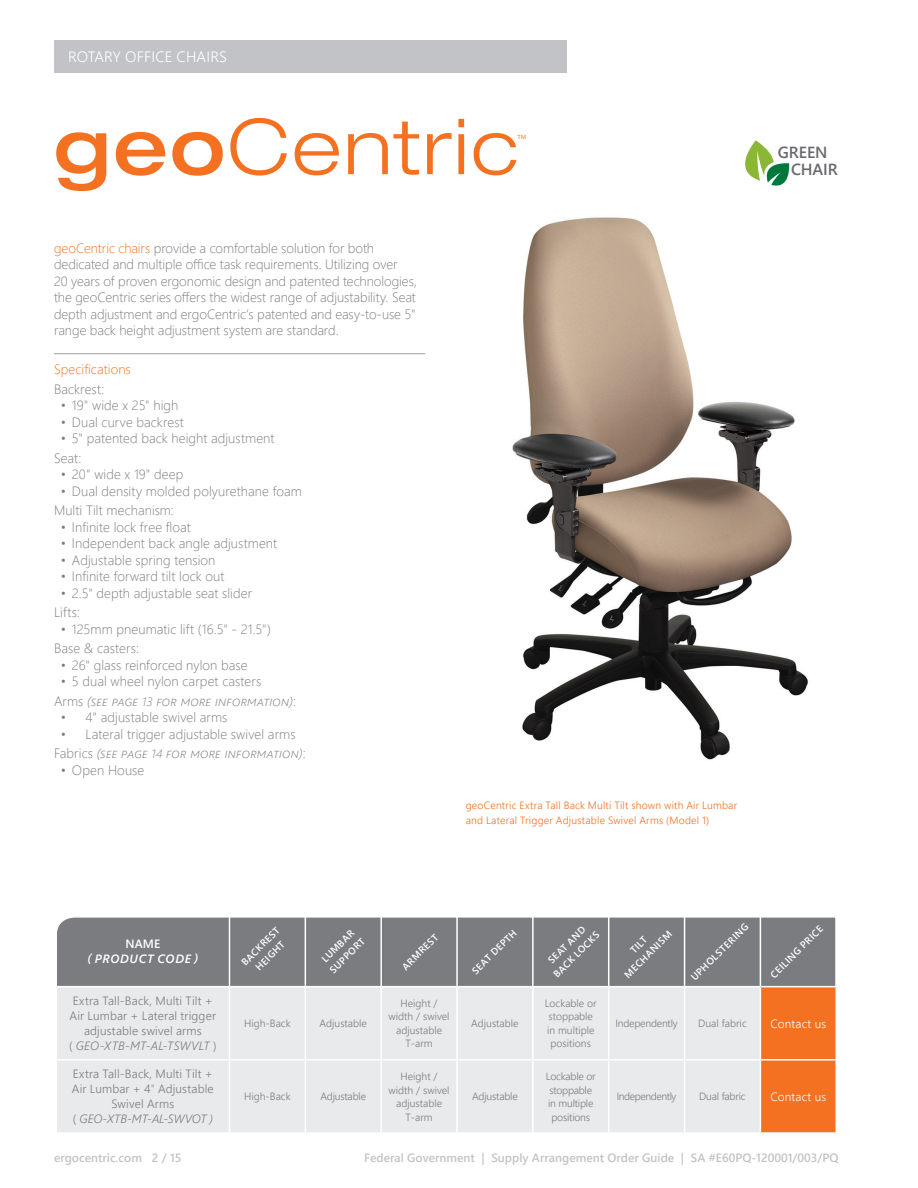
<style>
.page{position:relative;width:918px;height:1188px;background:#fff}
.page>*{position:absolute;margin:0;border:0;box-sizing:border-box;transform-origin:0 0}
.t1{font:300 expanded 76.8px "Helvetica Neue LT";letter-spacing:.025em;color:#f37121}
.t2{font:16.05px/17.4px "Webly Sleek UI Semibold";letter-spacing:-.01em;color:#696a6d}
.topbar{font:15px "Webly Sleek UI Semilight";letter-spacing:.015em;color:#fff}
.specs_list{font:13.5px "Webly Sleek UI Light";letter-spacing:.005em;color:#7a7c7f}
.body{font:13.5px/16.5px "Webly Sleek UI Light";letter-spacing:-.005em;color:#7a7c7f}
.t3{font:italic 13.5px "Webly Sleek UI Light";letter-spacing:.005em;color:#7a7c7f}
.SPecs{font:13.5px "Webly Sleek UI Light";letter-spacing:.005em;color:#f37121}
.t4{font:12px/15px "Webly Sleek UI Semilight";letter-spacing:.015em;color:#7a7c7f;text-align:center}
.t5{font:12px "Webly Sleek UI Semibold";color:#c2c3c6}
.t6{font:12px "Webly Sleek UI Semilight";letter-spacing:.015em;color:#fff}
.t7{font:italic 12px/15px "Webly Sleek UI Semibold";letter-spacing:.05em;color:#fff;text-align:center}
.t8{font:10.5px/13.5px "Webly Sleek UI Semilight";color:#7a7c7f;text-align:center}
.t9{font:10.5px/15px "Webly Sleek UI Semilight";letter-spacing:.02em;color:#f37121}
.t10{font:10.5px/13.5px "Webly Sleek UI Semilight";letter-spacing:-.02em;color:#7a7c7f;text-align:center}
.t11{font:10.5px "Webly Sleek UI Semilight";letter-spacing:-.04em;color:#7a7c7f}
.t12{font:300 expanded 9.9px "Helvetica Neue LT";color:#f37121}
.t13{font:9.75px/13.5px "Webly Sleek UI Semibold";color:#fff;text-align:center}
.s1{font-weight:500}
.s2{color:#f37121}
.s3{font-style:normal}
.s4{font-size:12px}
.s5{font-style:italic}
.s6{font-family:"Webly Sleek UI Light"}
</style>
<div class="page">
<div style="left:54px;top:40px;width:513px;height:33px;background:#c2c3c6"></div>
<div style="left:57px;top:917px;width:779px;height:70px;background:#7a7c7f"></div>
<img style="left:512px;top:217px;width:296px;height:543px">
<div style="left:57px;top:987px;width:703px;height:145px;background:#e9eaeb"></div>
<div style="left:761px;top:987px;width:75px;height:145px;background:#f37121"></div>
<hr style="left:229px;top:987px;width:1px;height:72px;background:#fff">
<hr style="left:305px;top:987px;width:1px;height:72px;background:#fff">
<hr style="left:380px;top:987px;width:2px;height:72px;background:#fff">
<hr style="left:456px;top:987px;width:2px;height:72px;background:#fff">
<hr style="left:532px;top:987px;width:2px;height:72px;background:#fff">
<hr style="left:608px;top:987px;width:1px;height:72px;background:#fff">
<hr style="left:684px;top:987px;width:1px;height:72px;background:#fff">
<hr style="left:229px;top:1061px;width:1px;height:71px;background:#fff">
<hr style="left:305px;top:1061px;width:1px;height:71px;background:#fff">
<hr style="left:380px;top:1061px;width:2px;height:71px;background:#fff">
<hr style="left:456px;top:1061px;width:2px;height:71px;background:#fff">
<hr style="left:532px;top:1061px;width:2px;height:71px;background:#fff">
<hr style="left:608px;top:1061px;width:1px;height:71px;background:#fff">
<hr style="left:684px;top:1061px;width:1px;height:71px;background:#fff">
<hr style="left:229px;top:916px;width:1px;height:70px;background:#fff">
<hr style="left:305px;top:916px;width:1px;height:70px;background:#fff">
<hr style="left:380px;top:916px;width:2px;height:70px;background:#fff">
<hr style="left:456px;top:916px;width:2px;height:70px;background:#fff">
<hr style="left:532px;top:916px;width:2px;height:70px;background:#fff">
<hr style="left:608px;top:916px;width:1px;height:70px;background:#fff">
<hr style="left:684px;top:916px;width:1px;height:70px;background:#fff">
<hr style="left:55px;top:986px;width:174px;height:1px;background:#fff">
<hr style="left:230px;top:986px;width:75px;height:1px;background:#fff">
<hr style="left:305px;top:986px;width:76px;height:1px;background:#fff">
<hr style="left:381px;top:986px;width:76px;height:1px;background:#fff">
<hr style="left:457px;top:986px;width:76px;height:1px;background:#fff">
<hr style="left:533px;top:986px;width:76px;height:1px;background:#fff">
<hr style="left:609px;top:986px;width:76px;height:1px;background:#fff">
<hr style="left:685px;top:986px;width:75px;height:1px;background:#fff">
<hr style="left:55px;top:1059px;width:174px;height:2px;background:#fff">
<hr style="left:230px;top:1059px;width:75px;height:2px;background:#fff">
<hr style="left:305px;top:1059px;width:76px;height:2px;background:#fff">
<hr style="left:381px;top:1059px;width:76px;height:2px;background:#fff">
<hr style="left:457px;top:1059px;width:76px;height:2px;background:#fff">
<hr style="left:533px;top:1059px;width:76px;height:2px;background:#fff">
<hr style="left:609px;top:1059px;width:76px;height:2px;background:#fff">
<hr style="left:685px;top:1059px;width:75px;height:2px;background:#fff">
<hr style="left:760px;top:916px;width:1px;height:70px;background:#fff">
<hr style="left:760px;top:986px;width:77px;height:1px;background:#fff">
<hr style="left:760px;top:1059px;width:77px;height:2px;background:#fff">
<svg style="left:745px;top:140px;width:45px;height:46px"></svg>
<hr style="left:54px;top:353px;width:371px;height:1px;background:#9d9fa2">
<p class="topbar" style="left:68px;top:46px;width:160px">ROTARY OFFICE CHAIRS</p>
<p class="t1" style="left:54px;top:101px;width:466px"><span class="s1">geo</span>Centric</p>
<p class="t12" style="left:517px;top:132px;width:11px">™</p>
<p class="body" style="left:54px;top:239px;width:365px"><span class="s2">geoCentric chairs</span> provide a comfortable solution for both dedicated and multiple office task requirements. Utilizing over<br>20 years of proven ergonomic design and patented technologies, the geoCentric series offers the widest range of adjustability. Seat depth adjustment and ergoCentric’s patented and easy-to-use 5" range back height adjustment system are standard.</p>
<p class="SPecs" style="left:54px;top:359px;width:78px">Specifications</p>
<p class="body" style="left:54px;top:380px;width:52px">Backrest:</p>
<p class="specs_list" style="left:61px;top:395px;width:119px">• 19" wide x 25" high</p>
<p class="specs_list" style="left:61px;top:412px;width:125px">• Dual curve backrest</p>
<p class="specs_list" style="left:61px;top:428px;width:215px">• 5" patented back height adjustment</p>
<p class="body" style="left:54px;top:449px;width:29px">Seat:</p>
<p class="specs_list" style="left:61px;top:464px;width:124px">• 20" wide x 19" deep</p>
<p class="specs_list" style="left:61px;top:481px;width:243px">• Dual density molded polyurethane foam</p>
<p class="body" style="left:54px;top:502px;width:121px">Multi Tilt mechanism:</p>
<p class="specs_list" style="left:61px;top:517px;width:132px">• Infinite lock free float</p>
<p class="specs_list" style="left:61px;top:533px;width:218px">• Independent back angle adjustment</p>
<p class="specs_list" style="left:61px;top:550px;width:156px">• Adjustable spring tension</p>
<p class="specs_list" style="left:61px;top:566px;width:165px">• Infinite forward tilt lock out</p>
<p class="specs_list" style="left:61px;top:583px;width:193px">• 2.5" depth adjustable seat slider</p>
<p class="body" style="left:54px;top:604px;width:27px">Lifts:</p>
<p class="specs_list" style="left:61px;top:619px;width:212px">• 125mm pneumatic lift (16.5" - 21.5")</p>
<p class="body" style="left:54px;top:640px;width:87px">Base &amp; casters:</p>
<p class="specs_list" style="left:61px;top:655px;width:188px">• 26" glass reinforced nylon base</p>
<p class="specs_list" style="left:61px;top:671px;width:202px">• 5 dual wheel nylon carpet casters</p>
<p class="t3" style="left:54px;top:692px;width:244px"><span class="s3">Arms</span> (see page <span class="s4">13</span> for more information)<span class="s3">:</span></p>
<p class="specs_list" style="left:61px;top:707px;width:9px">• ￼</p>
<p class="specs_list" style="left:85px;top:707px;width:143px">4" adjustable swivel arms</p>
<p class="specs_list" style="left:61px;top:724px;width:9px">• ￼</p>
<p class="specs_list" style="left:85px;top:724px;width:212px">Lateral trigger adjustable swivel arms</p>
<p class="t3" style="left:54px;top:744px;width:253px"><span class="s3">Fabrics</span> (see page <span class="s4">14</span> for more information)<span class="s3">:</span></p>
<p class="specs_list" style="left:61px;top:760px;width:85px">• Open House</p>
<p class="t9" style="left:466px;top:797px;width:273px">geoCentric Extra Tall Back Multi Tilt shown with Air Lumbar and Lateral Trigger Adjustable Swivel Arms (Model 1)</p>
<p class="t2" style="left:791px;top:143px;width:48px;text-indent:-13px">GREEN<br>CHAIR</p>
<p class="t7" style="left:87px;top:935px;width:113px"><span class="s3">NAME<br></span>( PRODUCT CODE )</p>
<p class="t4" style="left:69px;top:993px;width:149px">Extra Tall-Back, Multi Tilt +<br>Air Lumbar + Lateral trigger adjustable swivel arms<br>( <span class="s5">GEO-XTB-MT-AL-TSWVLT</span> )</p>
<p class="t4" style="left:72px;top:1066px;width:143px">Extra Tall-Back, Multi Tilt +<br>Air Lumbar + 4<span class="s6">"</span> Adjustable<br>Swivel Arms<br>( <span class="s5">GEO-XTB-MT-AL-SWVOT )</span></p>
<p class="t13" style="left:238px;top:959px;width:51px;rotate:-45deg">BACKREST<br>HEIGHT</p>
<p class="t13" style="left:317px;top:957px;width:47px;text-align:left;rotate:-45deg">LUMBAR<br>SUPPORT</p>
<p class="t13" style="left:399px;top:963px;width:48px;rotate:-45deg">ARMREST</p>
<p class="t13" style="left:469px;top:968px;width:60px;rotate:-45deg">SEAT DEPTH</p>
<p class="t13" style="left:540px;top:961px;width:62px;rotate:-45deg">SEAT AND<br>BACK LOCKS</p>
<p class="t8" style="left:244px;top:1016px;width:48px">High-Back</p>
<p class="t8" style="left:320px;top:1016px;width:49px">Adjustable</p>
<p class="t8" style="left:244px;top:1089px;width:48px">High-Back</p>
<p class="t10" style="left:320px;top:1089px;width:47px">Adjustable</p>
<p class="t8" style="left:389px;top:996px;width:63px">Height / width / swivel adjustable<br>T-arm</p>
<p class="t8" style="left:389px;top:1069px;width:63px">Height / width / swivel adjustable<br>T-arm</p>
<p class="t8" style="left:471px;top:1016px;width:49px">Adjustable</p>
<p class="t10" style="left:472px;top:1089px;width:47px">Adjustable</p>
<p class="t8" style="left:545px;top:996px;width:54px">Lockable or stoppable in multiple positions</p>
<p class="t10" style="left:546px;top:1069px;width:51px">Lockable or stoppable in multiple positions</p>
<p class="t13" style="left:612px;top:962px;width:64px;rotate:-45deg">TILT<br>MECHANISM</p>
<p class="t13" style="left:688px;top:974px;width:78px;rotate:-45deg">UPHOLSTERING</p>
<p class="t13" style="left:767px;top:971px;width:71px;rotate:-45deg">CEILING PRICE</p>
<p class="t10" style="left:616px;top:1016px;width:64px">Independently</p>
<p class="t8" style="left:698px;top:1016px;width:50px">Dual fabric</p>
<p class="t6" style="left:770px;top:1014px;width:57px">Contact us</p>
<p class="t11" style="left:617px;top:1089px;width:61px">Independently</p>
<p class="t10" style="left:699px;top:1089px;width:48px">Dual fabric</p>
<p class="t6" style="left:770px;top:1088px;width:57px">Contact us</p>
<p class="t5" style="left:54px;top:1149px;width:129px">ergocentric.com 2 / 15</p>
<p class="t5" style="left:364px;top:1149px;width:476px">Federal Government | Supply Arrangement Order Guide | SA #E60PQ-120001/003/PQ</p>
</div>
